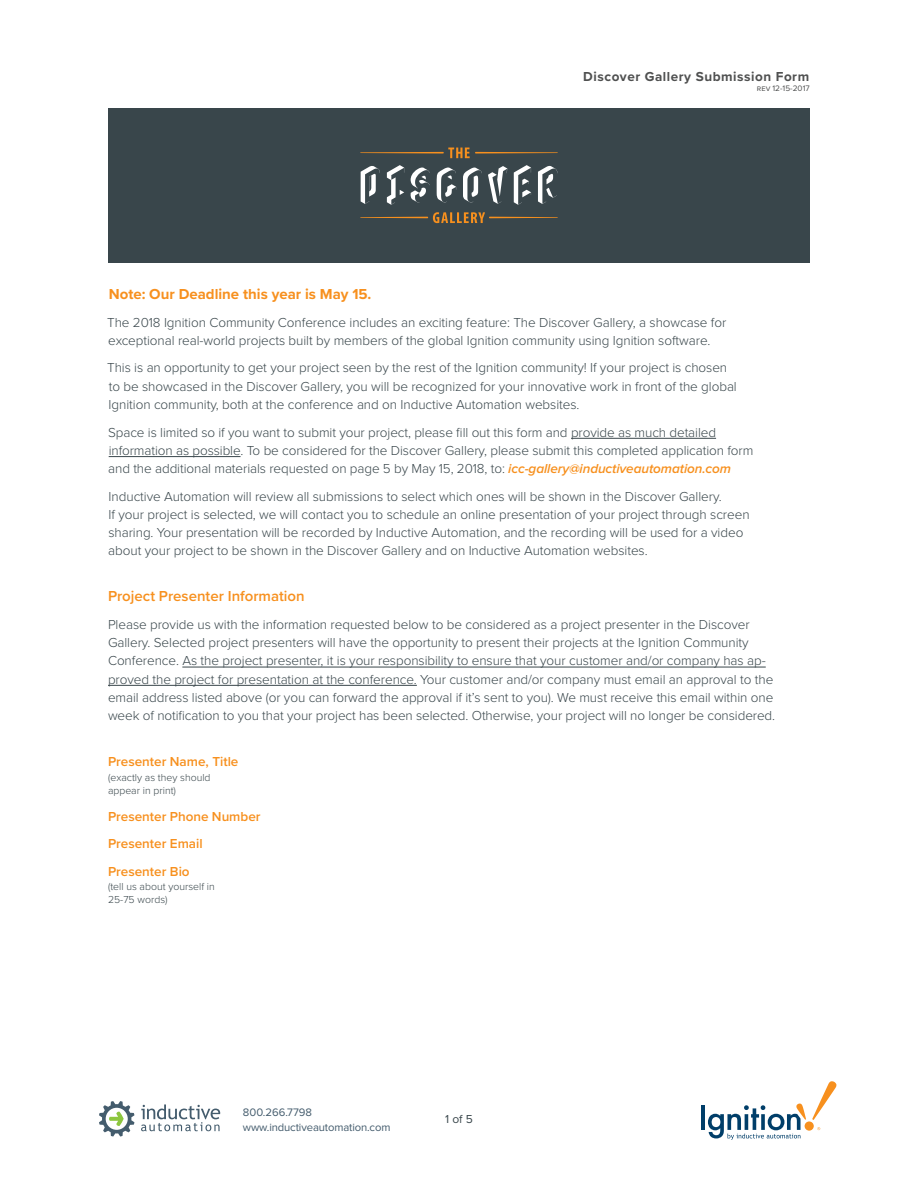
<style>
.page{position:relative;width:918px;height:1188px;background:#fff}
.page>*{position:absolute;margin:0;border:0;box-sizing:border-box;transform-origin:0 0}
.t1{font:700 15px "Proxima Nova";color:#f7901e}
.t2{font:600 15px "Proxima Nova";color:#f7901e}
.t3{font:300 13.5px/18.3px "Proxima Nova";letter-spacing:-.005em;color:#39464b}
.t4{font:600 13.5px/27.5px "Proxima Nova";color:#f7901e}
.t5{font:700 13.5px "Proxima Nova";letter-spacing:.04em;color:#4f5050}
.t6{font:12px "Proxima Nova";color:#39464b}
.t7{font:11.25px/14.9px "Proxima Nova";letter-spacing:-.01em;color:#445c6d}
.t8{font:300 10.5px/13.5px "Proxima Nova";color:#39464b}
.t9{font:8.25px "Proxima Nova";color:#4f5050}
.s1{font-weight:600;font-style:italic;color:#f7901e}
</style>
<div class="page">
<div style="left:108px;top:108px;width:702px;height:155px;background:#39464b"></div>
<hr style="left:571px;top:438px;width:145px;height:1px;background:#39464b">
<hr style="left:109px;top:456px;width:132px;height:1px;background:#39464b">
<hr style="left:182px;top:667px;width:584px;height:1px;background:#39464b">
<hr style="left:108px;top:685px;width:309px;height:1px;background:#39464b">
<hr style="left:489px;top:217px;width:69px;height:1px;background:#f7901e">
<hr style="left:360px;top:217px;width:68px;height:1px;background:#f7901e">
<svg style="left:361px;top:166px;width:19px;height:38px"></svg>
<svg style="left:463px;top:168px;width:19px;height:34px"></svg>
<svg style="left:538px;top:166px;width:19px;height:38px"></svg>
<svg style="left:411px;top:167px;width:19px;height:35px"></svg>
<svg style="left:387px;top:165px;width:17px;height:40px"></svg>
<svg style="left:437px;top:168px;width:19px;height:34px"></svg>
<svg style="left:488px;top:166px;width:19px;height:38px"></svg>
<svg style="left:514px;top:165px;width:17px;height:40px"></svg>
<svg style="left:433px;top:212px;width:52px;height:11px"></svg>
<hr style="left:360px;top:152px;width:84px;height:2px;background:#f7901e">
<svg style="left:448px;top:148px;width:110px;height:10px"></svg>
<svg style="left:141px;top:1104px;width:79px;height:27px"></svg>
<svg style="left:99px;top:1101px;width:35px;height:36px"></svg>
<hr style="left:701px;top:1105px;width:4px;height:25px;background:#003e69">
<svg style="left:812px;top:1081px;width:25px;height:39px"></svg>
<svg style="left:708px;top:1103px;width:98px;height:37px"></svg>
<div style="left:805px;top:1121px;width:9px;height:10px;background:#f7901e;border-radius:50%"></div>
<p class="t5" style="left:583px;top:66px;width:227px">Discover Gallery Submission Form</p>
<p class="t9" style="left:757px;top:83px;width:54px">rev 12-15-2017</p>
<p class="t1" style="left:109px;top:283px;width:264px">Note: Our Deadline this year is May 15.</p>
<p class="t3" style="left:107px;top:313px;width:621px">The 2018 Ignition Community Conference includes an exciting feature: The Discover Gallery, a showcase for exceptional real-world projects built by members of the global Ignition community using Ignition software.</p>
<p class="t3" style="left:107px;top:359px;width:631px">This is an opportunity to get your project seen by the rest of the Ignition community! If your project is chosen to be showcased in the Discover Gallery, you will be recognized for your innovative work in front of the global<br>Ignition community, both at the conference and on Inductive Automation websites.</p>
<p class="t3" style="left:108px;top:423px;width:647px">Space is limited so if you want to submit your project, please fill out this form and provide as much detailed information as possible. To be considered for the Discover Gallery, please submit this completed application form and the additional materials requested on page 5 by May 15, 2018, to: <span class="s1">icc-gallery@inductiveautomation.com</span></p>
<p class="t3" style="left:108px;top:487px;width:643px">Inductive Automation will review all submissions to select which ones will be shown in the Discover Gallery.<br>If your project is selected, we will contact you to schedule an online presentation of your project through screen sharing. Your presentation will be recorded by Inductive Automation, and the recording will be used for a video about your project to be shown in the Discover Gallery and on Inductive Automation websites.</p>
<p class="t2" style="left:108px;top:585px;width:198px">Project Presenter Information</p>
<p class="t3" style="left:108px;top:615px;width:669px">Please provide us with the information requested below to be considered as a project presenter in the Discover Gallery. Selected project presenters will have the opportunity to present their projects at the Ignition Community Conference. As the project presenter, it is your responsibility to ensure that your customer and/or company has ap&shy;proved the project for presentation at the conference. Your customer and/or company must email an approval to the email address listed above (or you can forward the approval if it’s sent to you). We must receive this email within one week of notification to you that your project has been selected. Otherwise, your project will no longer be considered.</p>
<p class="t4" style="left:108px;top:747px;width:132px">Presenter Name, Title</p>
<p class="t8" style="left:108px;top:771px;width:104px">(exactly as they should appear in print)</p>
<p class="t4" style="left:108px;top:802px;width:154px">Presenter Phone Number<br>Presenter Email<br>Presenter Bio</p>
<p class="t8" style="left:108px;top:880px;width:108px">(tell us about yourself in<br>25-75 words)</p>
<p class="t7" style="left:243px;top:1105px;width:149px">800.266.7798 www.inductiveautomation.com</p>
<p class="t6" style="left:445px;top:1112px;width:29px">1 of 5</p>
</div>
